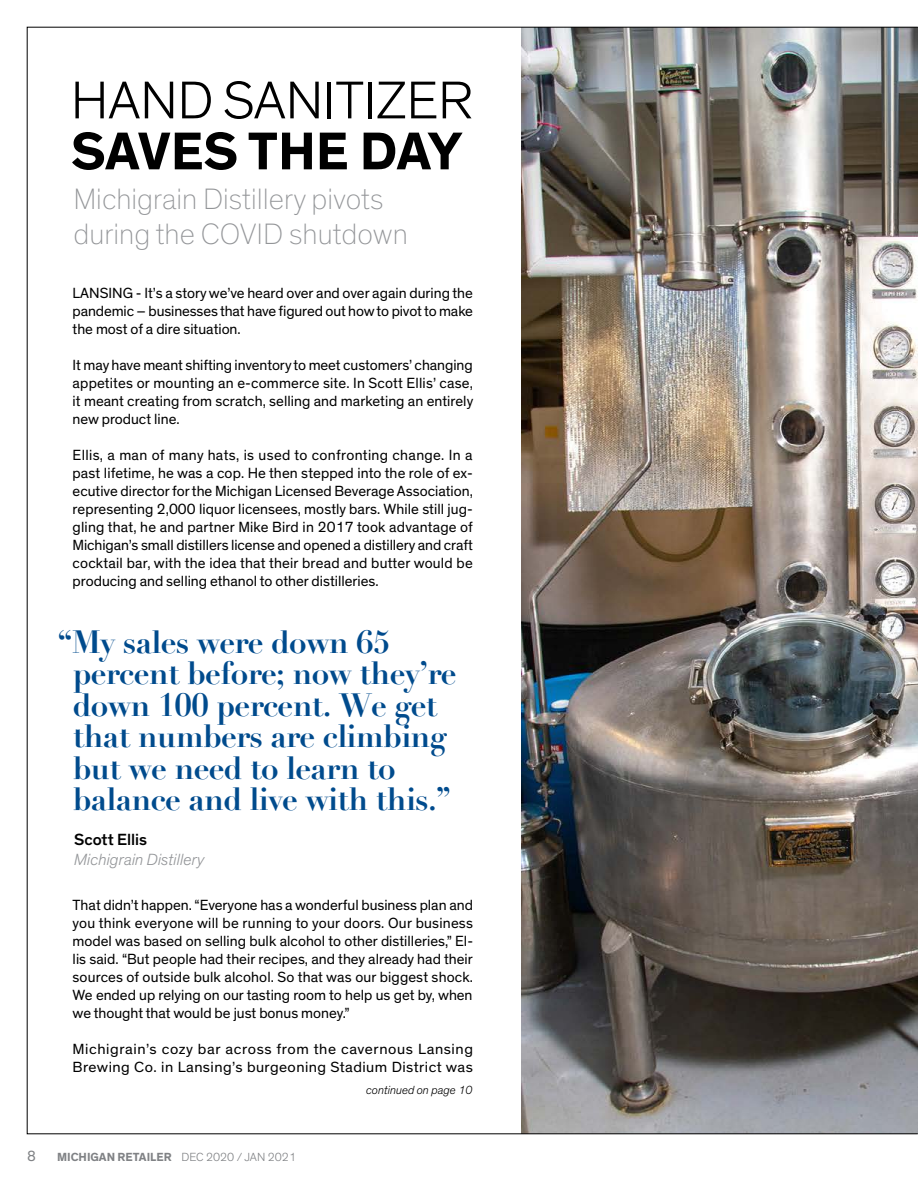
<style>
.page{position:relative;width:918px;height:1188px;background:#fff}
.page>*{position:absolute;margin:0;border:0;box-sizing:border-box;transform-origin:0 0}
.t1{font:300 54px "Theinhardt";color:#000}
.t2{font:700 54px "Theinhardt";letter-spacing:-.01em;color:#000}
.t3{font:700 31.5px/31.5px "Didot";letter-spacing:-.02em;color:#004b8d}
.t4{font:100 30px/34.5px "Theinhardt";color:#939598}
.t5{font:italic 300 16.5px "Theinhardt";color:#939598}
.t6{font:500 16.5px "Theinhardt";color:#000}
.t7{font:15px/18px "Theinhardt";color:#000;text-align:justify}
.t8{font:15px/18px "Theinhardt";letter-spacing:.025em;color:#000;scale:1.04 1}
.t9{font:15px "Theinhardt";color:#808285}
.t10{font:700 12px "Theinhardt";color:#808285}
.t11{font:italic 300 12px "Theinhardt";color:#000}
.s1{font-weight:300}
</style>
<div class="page">
<img style="left:521px;top:29px;width:395px;height:1103px">
<h1 class="t1" style="left:71px;top:69px;width:403px">HAND SANITIZER</h1>
<h1 class="t2" style="left:71px;top:118px;width:393px">SAVES THE DAY</h1>
<h3 class="t4" style="left:73px;top:182px;width:336px">Michigrain Distillery pivots during the COVID shutdown</h3>
<p class="t7" style="left:73px;top:284px;width:402px">LANSING - It’s a story we’ve heard over and over again during the pandemic – businesses that have figured out how to pivot to make the most of a dire situation.</p>
<p class="t7" style="left:73px;top:356px;width:402px">It may have meant shifting inventory to meet customers’ changing appetites or mounting an e-commerce site. In Scott Ellis’ case, it meant creating from scratch, selling and marketing an entirely new product line.</p>
<p class="t7" style="left:73px;top:446px;width:402px">Ellis, a man of many hats, is used to confronting change. In a past lifetime, he was a cop. He then stepped into the role of ex&shy;ecutive director for the Michigan Licensed Beverage Association, representing 2,000 liquor licensees, mostly bars. While still jug&shy;gling that, he and partner Mike Bird in 2017 took advantage of Michigan’s small distillers license and opened a distillery and craft cocktail bar, with the idea that their bread and butter would be producing and selling ethanol to other distilleries.</p>
<h2 class="t3" style="left:73px;top:626px;width:385px;text-indent:-15px">“My sales were down 65 percent before; now they’re down 100 percent. We get that numbers are climbing but we need to learn to balance and live with this.”</h2>
<p class="t6" style="left:74px;top:830px;width:74px">Scott Ellis</p>
<p class="t5" style="left:74px;top:850px;width:132px">Michigrain Distillery</p>
<p class="t7" style="left:73px;top:896px;width:402px">That didn’t happen. “Everyone has a wonderful business plan and you think everyone will be running to your doors. Our business model was based on selling bulk alcohol to other distilleries,” El&shy;lis said. “But people had their recipes, and they already had their sources of outside bulk alcohol. So that was our biggest shock.<br>We ended up relying on our tasting room to help us get by, when we thought that would be just bonus money.”</p>
<p class="t8" style="left:73px;top:1040px;width:386px">Michigrain’s cozy bar across from the cavernous Lansing<br>Brewing Co. in Lansing’s burgeoning Stadium District was</p>
<p class="t9" style="left:27px;top:1147px;width:10px">8</p>
<p class="t10" style="left:57px;top:1150px;width:241px">MICHIGAN RETAILER <span class="s1">DEC 2020 / JAN 2021</span></p>
<p class="t11" style="left:366px;top:1083px;width:108px">continued on page 10</p>
</div>
